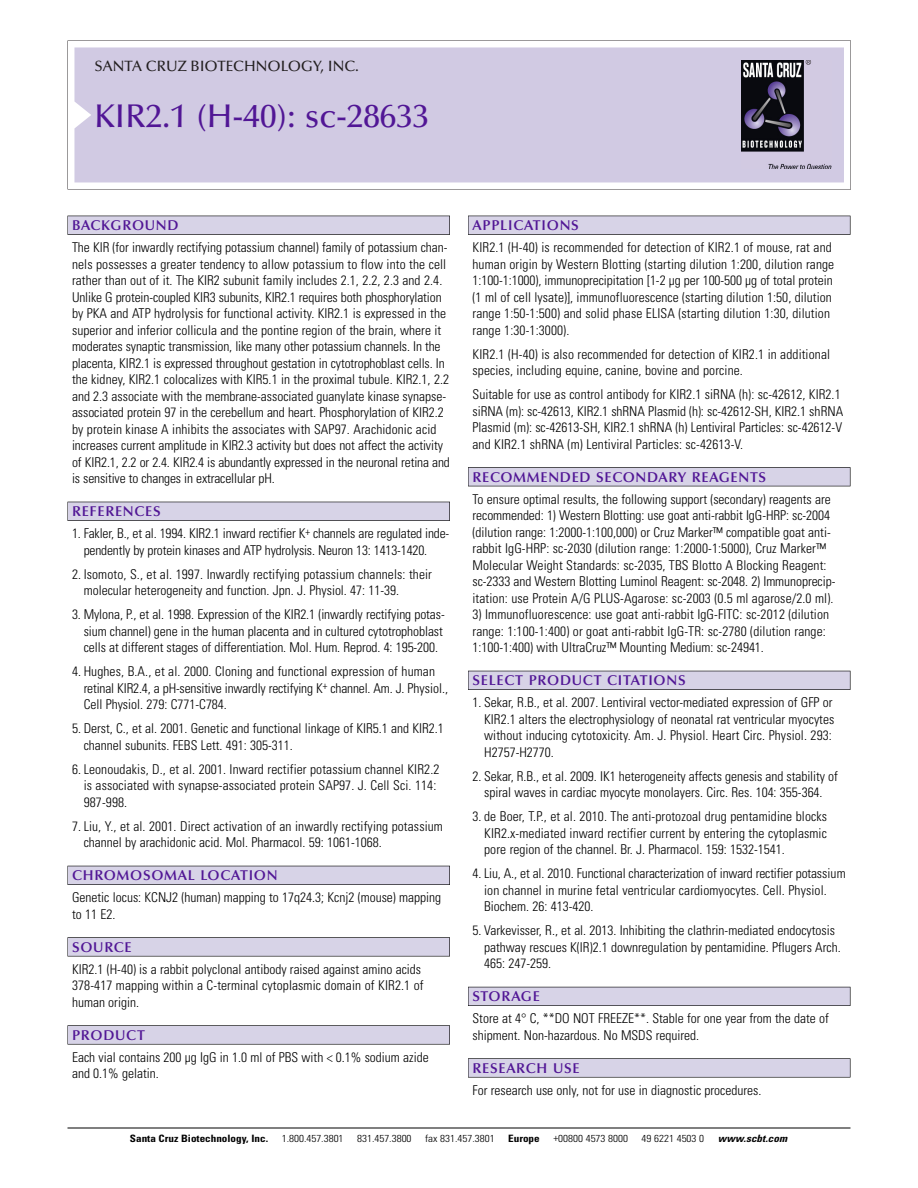
<style>
.page{position:relative;width:918px;height:1188px;background:#fff}
.page>*{position:absolute;margin:0;border:0;box-sizing:border-box;transform-origin:0 0}
.t1{font:500 33px "Optima";color:#511695}
.t2{font:500 15px "Optima";color:#231f20}
.t3{font:600 14.25px "Optima";letter-spacing:.05em;color:#511695}
.t4{font:300 condensed 13.5px/16.5px "Univers";color:#000}
.t5{font:300 condensed 10.2px "Univers";color:#000;scale:1.1 1}
.t6{font:700 condensed 10.2px "Univers";color:#000;scale:1.1 1}
.t7{font:italic 700 condensed 10.2px "Univers";letter-spacing:.005em;color:#000;scale:1.1 1}
</style>
<div class="page">
<svg style="left:68px;top:40px;width:783px;height:149px"></svg>
<div style="left:74px;top:47px;width:770px;height:135px;background:#d1cae3"></div>
<img style="left:741px;top:60px;width:90px;height:108px">
<div style="left:68px;top:216px;width:382px;height:19px;background:#525155"></div>
<div style="left:68px;top:216px;width:381px;height:18px;background:#d7d3e7"></div>
<div style="left:68px;top:502px;width:382px;height:19px;background:#515055"></div>
<div style="left:68px;top:502px;width:381px;height:18px;background:#d7d3e7"></div>
<div style="left:68px;top:866px;width:382px;height:19px;background:#525158"></div>
<div style="left:68px;top:866px;width:381px;height:18px;background:#d7d3e7"></div>
<div style="left:68px;top:937px;width:382px;height:19px;background:#575759"></div>
<div style="left:68px;top:938px;width:381px;height:18px;background:#d7d3e7"></div>
<svg style="left:68px;top:1025px;width:382px;height:20px"></svg>
<div style="left:68px;top:1026px;width:381px;height:18px;background:#d7d3e7"></div>
<div style="left:468px;top:216px;width:382px;height:19px;background:#525155"></div>
<div style="left:468px;top:216px;width:382px;height:18px;background:#d7d3e7"></div>
<div style="left:468px;top:467px;width:382px;height:19px;background:#525155"></div>
<div style="left:468px;top:468px;width:382px;height:18px;background:#d7d3e7"></div>
<div style="left:468px;top:671px;width:382px;height:19px;background:#525158"></div>
<div style="left:468px;top:671px;width:382px;height:18px;background:#d7d3e7"></div>
<div style="left:468px;top:987px;width:382px;height:19px;background:#54535a"></div>
<div style="left:468px;top:987px;width:382px;height:18px;background:#d7d3e7"></div>
<svg style="left:468px;top:1058px;width:382px;height:20px"></svg>
<div style="left:468px;top:1059px;width:382px;height:18px;background:#d7d3e7"></div>
<hr style="left:68px;top:1128px;width:782px;height:1px;background:#000">
<p class="t2" style="left:94px;top:61px;width:266px">SANTA CRUZ BIOTECHNOLOGY, INC.</p>
<h1 class="t1" style="left:94px;top:103px;width:336px">KIR2.1 (H-40): sc-28633</h1>
<p class="t3" style="left:72px;top:219px;width:108px">BACKGROUND</p>
<p class="t4" style="left:72px;top:240px;width:379px">The KIR (for inwardly rectifying potassium channel) family of potassium chan&shy;nels possesses a greater tendency to allow potassium to flow into the cell rather than out of it. The KIR2 subunit family includes 2.1, 2.2, 2.3 and 2.4.<br>Unlike G protein-coupled KIR3 subunits, KIR2.1 requires both phosphorylation by PKA and ATP hydrolysis for functional activity. KIR2.1 is expressed in the superior and inferior collicula and the pontine region of the brain, where it moderates synaptic transmission, like many other potassium channels. In the placenta, KIR2.1 is expressed throughout gestation in cytotrophoblast cells. In the kidney, KIR2.1 colocalizes with KIR5.1 in the proximal tubule. KIR2.1, 2.2 and 2.3 associate with the membrane-associated guanylate kinase synapse&shy;associated protein 97 in the cerebellum and heart. Phosphorylation of KIR2.2 by protein kinase A inhibits the associates with SAP97. Arachidonic acid increases current amplitude in KIR2.3 activity but does not affect the activity of KIR2.1, 2.2 or 2.4. KIR2.4 is abundantly expressed in the neuronal retina and is sensitive to changes in extracellular pH.</p>
<p class="t3" style="left:72px;top:506px;width:90px">REFERENCES</p>
<p class="t4" style="left:84px;top:526px;width:367px;text-indent:-12px">1. Fakler, B., et al. 1994. KIR2.1 inward rectifier K<sup>+</sup> channels are regulated inde&shy;pendently by protein kinases and ATP hydrolysis. Neuron 13: 1413-1420.</p>
<p class="t4" style="left:84px;top:567px;width:350px;text-indent:-12px">2. Isomoto, S., et al. 1997. Inwardly rectifying potassium channels: their molecular heterogeneity and function. Jpn. J. Physiol. 47: 11-39.</p>
<p class="t4" style="left:84px;top:607px;width:363px;text-indent:-12px">3. Mylona, P., et al. 1998. Expression of the KIR2.1 (inwardly rectifying potas&shy;sium channel) gene in the human placenta and in cultured cytotrophoblast cells at different stages of differentiation. Mol. Hum. Reprod. 4: 195-200.</p>
<p class="t4" style="left:84px;top:664px;width:366px;text-indent:-12px">4. Hughes, B.A., et al. 2000. Cloning and functional expression of human retinal KIR2.4, a pH-sensitive inwardly rectifying K<sup>+</sup> channel. Am. J. Physiol.,<br>Cell Physiol. 279: C771-C784.</p>
<p class="t4" style="left:84px;top:721px;width:362px;text-indent:-12px">5. Derst, C., et al. 2001. Genetic and functional linkage of KIR5.1 and KIR2.1 channel subunits. FEBS Lett. 491: 305-311.</p>
<p class="t4" style="left:84px;top:762px;width:357px;text-indent:-12px">6. Leonoudakis, D., et al. 2001. Inward rectifier potassium channel KIR2.2 is associated with synapse-associated protein SAP97. J. Cell Sci. 114:<br>987-998.</p>
<p class="t4" style="left:84px;top:819px;width:361px;text-indent:-12px">7. Liu, Y., et al. 2001. Direct activation of an inwardly rectifying potassium channel by arachidonic acid. Mol. Pharmacol. 59: 1061-1068.</p>
<p class="t3" style="left:72px;top:870px;width:207px">CHROMOSOMAL LOCATION</p>
<p class="t4" style="left:72px;top:890px;width:371px">Genetic locus: KCNJ2 (human) mapping to 17q24.3; Kcnj2 (mouse) mapping to 11 E2.</p>
<p class="t3" style="left:72px;top:941px;width:61px">SOURCE</p>
<p class="t4" style="left:72px;top:962px;width:353px">KIR2.1 (H-40) is a rabbit polyclonal antibody raised against amino acids<br>378-417 mapping within a C-terminal cytoplasmic domain of KIR2.1 of human origin.</p>
<p class="t3" style="left:72px;top:1029px;width:74px">PRODUCT</p>
<p class="t4" style="left:72px;top:1050px;width:358px">Each vial contains 200 µg IgG in 1.0 ml of PBS with &lt; 0.1% sodium azide and 0.1% gelatin.</p>
<p class="t3" style="left:473px;top:219px;width:108px">APPLICATIONS</p>
<p class="t4" style="left:473px;top:240px;width:363px">KIR2.1 (H-40) is recommended for detection of KIR2.1 of mouse, rat and human origin by Western Blotting (starting dilution 1:200, dilution range 1:100-1:1000), immunoprecipitation [1-2 µg per 100-500 µg of total protein (1 ml of cell lysate)], immunofluorescence (starting dilution 1:50, dilution range 1:50-1:500) and solid phase ELISA (starting dilution 1:30, dilution range 1:30-1:3000).</p>
<p class="t4" style="left:473px;top:347px;width:359px">KIR2.1 (H-40) is also recommended for detection of KIR2.1 in additional species, including equine, canine, bovine and porcine.</p>
<p class="t4" style="left:473px;top:387px;width:372px">Suitable for use as control antibody for KIR2.1 siRNA (h): sc-42612, KIR2.1 siRNA (m): sc-42613, KIR2.1 shRNA Plasmid (h): sc-42612-SH, KIR2.1 shRNA Plasmid (m): sc-42613-SH, KIR2.1 shRNA (h) Lentiviral Particles: sc-42612-V and KIR2.1 shRNA (m) Lentiviral Particles: sc-42613-V.</p>
<p class="t3" style="left:473px;top:471px;width:295px">RECOMMENDED SECONDARY REAGENTS</p>
<p class="t4" style="left:473px;top:492px;width:364px">To ensure optimal results, the following support (secondary) reagents are recommended: 1) Western Blotting: use goat anti-rabbit IgG-HRP: sc-2004 (dilution range: 1:2000-1:100,000) or Cruz Marker™ compatible goat anti&shy;rabbit IgG-HRP: sc-2030 (dilution range: 1:2000-1:5000), Cruz Marker™ Molecular Weight Standards: sc-2035, TBS Blotto A Blocking Reagent: sc-2333 and Western Blotting Luminol Reagent: sc-2048. 2) Immunoprecip&shy;itation: use Protein A/G PLUS-Agarose: sc-2003 (0.5 ml agarose/2.0 ml).</p>
<p class="t4" style="left:473px;top:607px;width:358px">3) Immunofluorescence: use goat anti-rabbit IgG-FITC: sc-2012 (dilution range: 1:100-1:400) or goat anti-rabbit IgG-TR: sc-2780 (dilution range:<br>1:100-1:400) with UltraCruz™ Mounting Medium: sc-24941.</p>
<p class="t3" style="left:473px;top:675px;width:215px">SELECT PRODUCT CITATIONS</p>
<p class="t4" style="left:484px;top:695px;width:352px;text-indent:-12px">1. Sekar, R.B., et al. 2007. Lentiviral vector-mediated expression of GFP or KIR2.1 alters the electrophysiology of neonatal rat ventricular myocytes without inducing cytotoxicity. Am. J. Physiol. Heart Circ. Physiol. 293:<br>H2757-H2770.</p>
<p class="t4" style="left:473px;top:769px;width:367px;text-align:center">2. Sekar, R.B., et al. 2009. IK1 heterogeneity affects genesis and stability of spiral waves in cardiac myocyte monolayers. Circ. Res. 104: 355-364.</p>
<p class="t4" style="left:484px;top:809px;width:344px;text-align:justify;text-indent:-12px">3. de Boer, T.P., et al. 2010. The anti-protozoal drug pentamidine blocks KIR2.x-mediated inward rectifier current by entering the cytoplasmic pore region of the channel. Br. J. Pharmacol. 159: 1532-1541.</p>
<p class="t4" style="left:484px;top:866px;width:363px;text-indent:-12px">4. Liu, A., et al. 2010. Functional characterization of inward rectifier potassium ion channel in murine fetal ventricular cardiomyocytes. Cell. Physiol.<br>Biochem. 26: 413-420.</p>
<p class="t4" style="left:484px;top:923px;width:358px;text-indent:-12px">5. Varkevisser, R., et al. 2013. Inhibiting the clathrin-mediated endocytosis pathway rescues K(IR)2.1 downregulation by pentamidine. Pflugers Arch.<br>465: 247-259.</p>
<p class="t3" style="left:473px;top:991px;width:69px">STORAGE</p>
<p class="t4" style="left:473px;top:1011px;width:358px">Store at 4° C, **DO NOT FREEZE**. Stable for one year from the date of shipment. Non-hazardous. No MSDS required.</p>
<p class="t3" style="left:473px;top:1062px;width:109px">RESEARCH USE</p>
<p class="t4" style="left:473px;top:1083px;width:290px">For research use only, not for use in diagnostic procedures.</p>
<p class="t6" style="left:130px;top:1135px;width:127px">Santa Cruz Biotechnology, Inc.</p>
<p class="t5" style="left:282px;top:1135px;width:58px">1.800.457.3801</p>
<p class="t5" style="left:357px;top:1135px;width:51px">831.457.3800</p>
<p class="t5" style="left:425px;top:1135px;width:65px">fax 831.457.3801</p>
<p class="t6" style="left:508px;top:1135px;width:30px">Europe</p>
<p class="t5" style="left:553px;top:1135px;width:69px">+00800 4573 8000</p>
<p class="t5" style="left:642px;top:1135px;width:58px">49 6221 4503 0</p>
<p class="t7" style="left:718px;top:1135px;width:64px">www.scbt.com</p>
</div>
